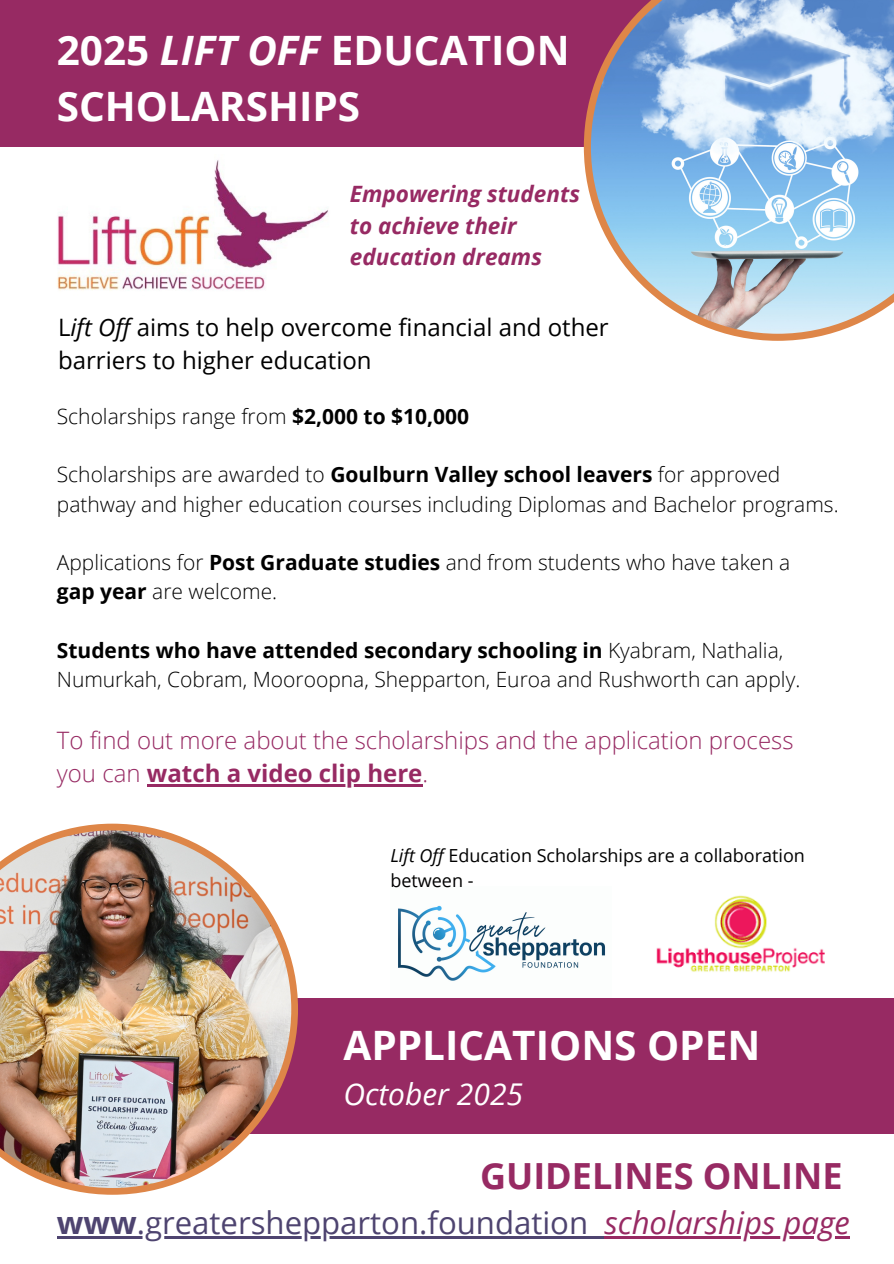
<style>
.page{position:relative;width:894px;height:1264px;background:#fff}
.page>*{position:absolute;margin:0;border:0;box-sizing:border-box;transform-origin:0 0}
.t1{font:700 40.5px/56.2px "Open Sans";color:#fff}
.t2{font:700 36px "Open Sans";color:#972a63}
.t3{font:31.05px "Open Sans";color:#4e4470}
.t4{font:italic 31.05px "Open Sans";color:#972a63}
.t5{font:italic 30px "Open Sans";color:#fff}
.t6{font:300 24px/32.7px "Open Sans";color:#972a63}
.t7{font:24px/32.7px "Open Sans";color:#000}
.t8{font:italic 700 22.5px/31.5px "Open Sans";color:#972a63}
.t9{font:300 21px/29.2px "Open Sans";color:#000}
.t10{font:18px/24.8px "Open Sans";color:#000}
.s1{font-style:italic}
.s2{font-weight:700}
</style>
<div class="page">
<div style="left:0;top:0;width:664px;height:146px;background:#972a63"></div>
<img style="left:57px;top:160px;width:272px;height:131px">
<img style="left:656px;top:895px;width:169px;height:77px">
<img style="left:398px;top:905px;width:208px;height:76px">
<div style="left:229px;top:998px;width:664px;height:135px;background:#972a63"></div>
<img style="left:0;top:823px;width:298px;height:371px">
<svg style="left:583px;top:0;width:310px;height:341px"></svg>
<hr style="left:147px;top:784px;width:275px;height:2px;background:#972a63">
<hr style="left:57px;top:1235px;width:80px;height:3px;background:#4e4470">
<hr style="left:137px;top:1235px;width:451px;height:3px;background:#4e4470">
<hr style="left:588px;top:1235px;width:16px;height:3px;background:#4e4470">
<hr style="left:604px;top:1235px;width:245px;height:3px;background:#972a63">
<h5 class="t1" style="left:57px;top:21px;width:514px">2025 <span class="s1">LIFT OFF</span> EDUCATION<br>SCHOLARSHIPS</h5>
<p class="t8" style="left:350px;top:178px;width:231px">Empowering students to achieve their education dreams</p>
<p class="t7" style="left:58px;top:310px;width:552px">L<span class="s1">ift Off</span> aims to help overcome financial and other barriers to higher education</p>
<h6 class="t9" style="left:57px;top:401px;width:414px">Scholarships range from <span class="s2">$2,000 to $10,000</span></h6>
<h6 class="t9" style="left:57px;top:459px;width:783px">Scholarships are awarded to <span class="s2">Goulburn Valley school leavers</span> for approved pathway and higher education courses including Diplomas and Bachelor programs.</h6>
<h6 class="t9" style="left:57px;top:547px;width:734px">Applications for <span class="s2">Post Graduate studies</span> and from students who have taken a <span class="s2">gap year</span> are welcome.</h6>
<h5 class="t9" style="left:57px;top:635px;width:744px"><span class="s2">Students who have attended secondary schooling in</span> Kyabram, Nathalia,<br>Numurkah, Cobram, Mooroopna, Shepparton, Euroa and Rushworth can apply.</h5>
<p class="t6" style="left:57px;top:723px;width:738px">To find out more about the scholarships and the application process you can <span class="s2">watch a video clip here</span>.</p>
<p class="t10" style="left:390px;top:842px;width:416px"><span class="s1">Lift Off</span> Education Scholarships are a collaboration between -</p>
<h3 class="t1" style="left:343px;top:1015px;width:418px">APPLICATIONS OPEN</h3>
<h3 class="t5" style="left:343px;top:1072px;width:181px">October 2025</h3>
<p class="t2" style="left:480px;top:1150px;width:364px">GUIDELINES ONLINE</p>
<p class="t3" style="left:57px;top:1200px;width:532px"><span class="s2">www</span>.greatershepparton.foundation</p>
<h2 class="t4" style="left:604px;top:1200px;width:247px">scholarships page</h2>
</div>
